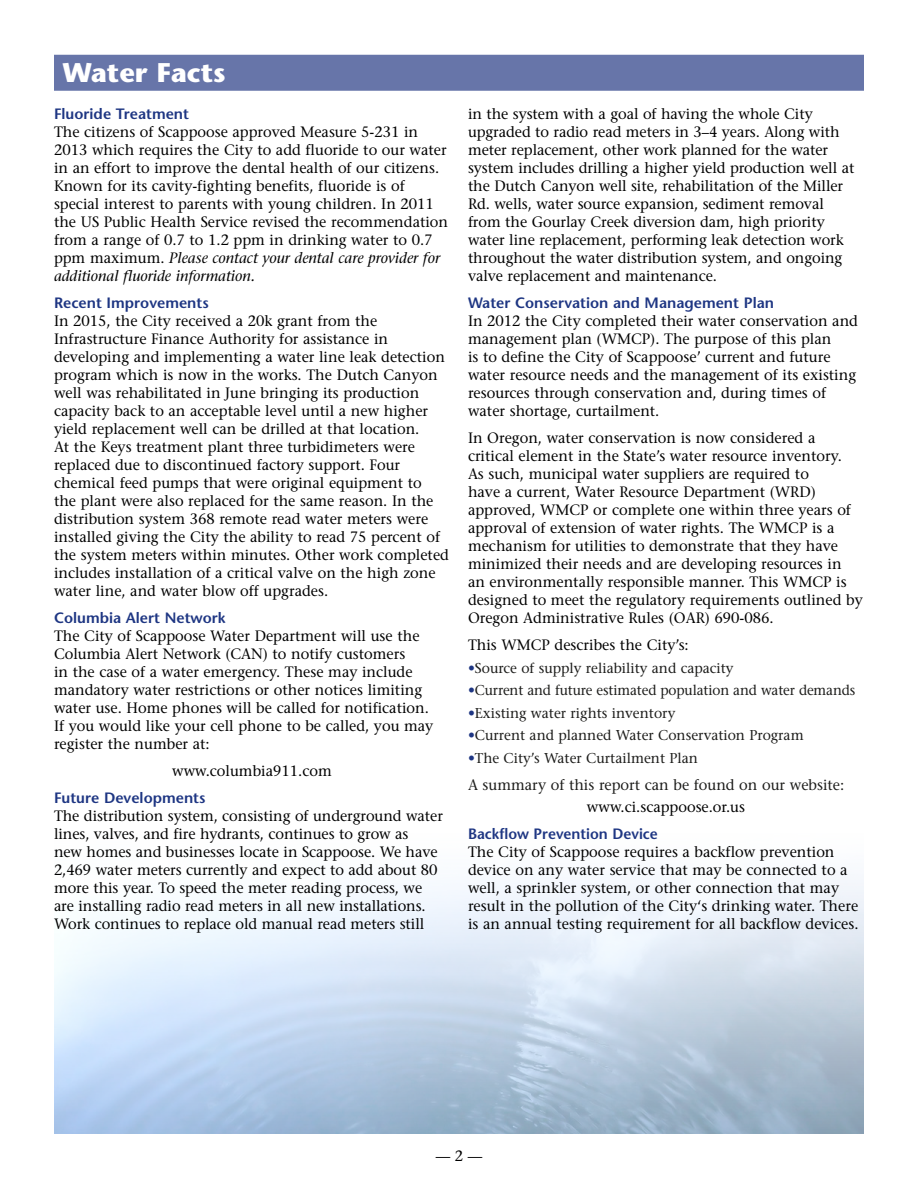
<style>
.page{position:relative;width:918px;height:1188px;background:#fff}
.page>*{position:absolute;margin:0;border:0;box-sizing:border-box;transform-origin:0 0}
.t1{font:700 27px "Stone Sans";color:#fff}
.t2{font:15px/18px "Stone Serif";color:#000}
.t3{font:600 15px "Stone Sans";color:#1e3683}
.t4{font:15px "Stone Serif";color:#1c1c1a}
.t5{font:14.25px "Stone Serif";color:#1c1c1a}
.t6{font:14.25px "Stone Serif";color:#1c1c1a;scale:.95 1}
.s1{font-style:italic}
.s2{color:#1e3683}
</style>
<div class="page">
<div style="left:54px;top:55px;width:810px;height:36px;background:#6775a9"></div>
<h1 class="t1" style="left:63px;top:56px;width:165px">Water Facts</h1>
<p class="t3" style="left:54px;top:105px;width:137px">Fluoride Treatment</p>
<p class="t2" style="left:54px;top:123px;width:396px">The citizens of Scappoose approved Measure 5-231 in 2013 which requires the City to add fluoride to our water in an effort to improve the dental health of our citizens.<br>Known for its cavity-fighting benefits, fluoride is of special interest to parents with young children. In 2011 the US Public Health Service revised the recommendation from a range of 0.7 to 1.2 ppm in drinking water to 0.7 ppm maximum. <span class="s1">Please contact your dental care provider for additional fluoride information.</span></p>
<p class="t3" style="left:54px;top:294px;width:156px">Recent Improvements</p>
<p class="t2" style="left:54px;top:312px;width:397px">In 2015, the City received a 20k grant from the Infrastructure Finance Authority for assistance in developing and implementing a water line leak detection program which is now in the works. The Dutch Canyon well was rehabilitated in June bringing its production capacity back to an acceptable level until a new higher yield replacement well can be drilled at that location.<br>At the Keys treatment plant three turbidimeters were replaced due to discontinued factory support. Four chemical feed pumps that were original equipment to<br>the plant were also replaced for the same reason. In the distribution system 368 remote read water meters were installed giving the City the ability to read 75 percent of the system meters within minutes. Other work completed includes installation of a critical valve on the high zone water line, and water blow off upgrades.</p>
<p class="t3" style="left:54px;top:609px;width:173px">Columbia Alert Network</p>
<p class="t2" style="left:54px;top:627px;width:381px">The City of Scappoose Water Department will use the Columbia Alert Network (CAN) to notify customers<br>in the case of a water emergency. These may include mandatory water restrictions or other notices limiting water use. Home phones will be called for notification.<br>If you would like your cell phone to be called, you may register the number at:</p>
<p class="t2" style="left:172px;top:762px;width:161px">www.columbia911.com</p>
<p class="t3" style="left:54px;top:789px;width:153px">Future Developments</p>
<p class="t2" style="left:54px;top:807px;width:390px">The distribution system, consisting of underground water lines, valves, and fire hydrants, continues to grow as<br>new homes and businesses locate in Scappoose. We have 2,469 water meters currently and expect to add about 80 more this year. To speed the meter reading process, we are installing radio read meters in all new installations.<br>Work continues to replace old manual read meters still</p>
<p class="t2" style="left:468px;top:105px;width:388px">in the system with a goal of having the whole City upgraded to radio read meters in 3–4 years. Along with meter replacement, other work planned for the water system includes drilling a higher yield production well at the Dutch Canyon well site, rehabilitation of the Miller Rd. wells, water source expansion, sediment removal from the Gourlay Creek diversion dam, high priority water line replacement, performing leak detection work throughout the water distribution system, and ongoing valve replacement and maintenance.</p>
<p class="t3" style="left:468px;top:294px;width:308px">Water Conservation and Management Plan</p>
<p class="t2" style="left:468px;top:312px;width:392px">In 2012 the City completed their water conservation and management plan (WMCP). The purpose of this plan<br>is to define the City of Scappoose’ current and future water resource needs and the management of its existing resources through conservation and, during times of water shortage, curtailment.</p>
<p class="t2" style="left:468px;top:429px;width:396px">In Oregon, water conservation is now considered a critical element in the State’s water resource inventory.<br>As such, municipal water suppliers are required to<br>have a current, Water Resource Department (WRD) approved, WMCP or complete one within three years of approval of extension of water rights. The WMCP is a mechanism for utilities to demonstrate that they have minimized their needs and are developing resources in<br>an environmentally responsible manner. This WMCP is designed to meet the regulatory requirements outlined by Oregon Administrative Rules (OAR) 690-086.</p>
<p class="t2" style="left:468px;top:636px;width:222px">This WMCP describes the City’s:</p>
<p class="t5" style="left:468px;top:659px;width:267px"><span class="s2">•</span>Source of supply reliability and capacity</p>
<p class="t6" style="left:468px;top:682px;width:409px"><span class="s2">•</span>Current and future estimated population and water demands</p>
<p class="t5" style="left:468px;top:704px;width:209px"><span class="s2">•</span>Existing water rights inventory</p>
<p class="t5" style="left:468px;top:727px;width:337px"><span class="s2">•</span>Current and planned Water Conservation Program</p>
<p class="t5" style="left:468px;top:749px;width:231px"><span class="s2">•</span>The City’s Water Curtailment Plan</p>
<p class="t4" style="left:468px;top:776px;width:378px">A summary of this report can be found on our website:</p>
<p class="t2" style="left:587px;top:798px;width:160px">www.ci.scappoose.or.us</p>
<p class="t3" style="left:468px;top:825px;width:191px">Backflow Prevention Device</p>
<p class="t2" style="left:468px;top:843px;width:392px">The City of Scappoose requires a backflow prevention device on any water service that may be connected to a well, a sprinkler system, or other connection that may result in the pollution of the City‘s drinking water. There is an annual testing requirement for all backflow devices.</p>
<p class="t2" style="left:436px;top:1147px;width:48px">— 2 —</p>
</div>
